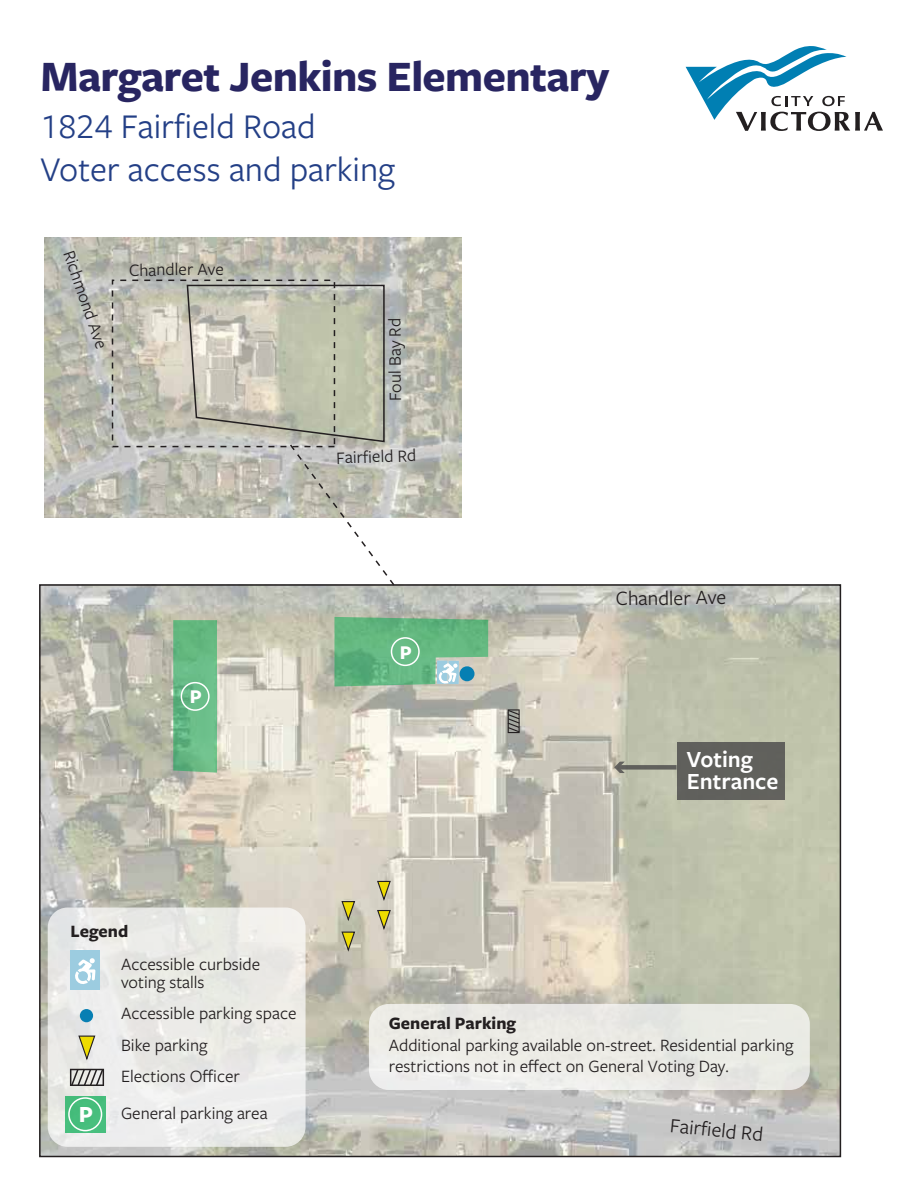
<style>
.page{position:relative;width:918px;height:1188px;background:#fff}
.page>*{position:absolute;margin:0;border:0;box-sizing:border-box;transform-origin:0 0}
.t1{font:700 45px "Freight Sans Pro";letter-spacing:-.015em;color:#282561}
.t2{font:36px/43.2px "Freight Sans Pro";color:#233f86}
.t3{font:600 24px/22.5px "Freight Sans Pro";color:#fff}
.t4{font:700 24px "Freight Sans Pro";color:#fff}
.t5{font:21px "Freight Sans Pro";color:#231f20}
.t6{font:700 20.25px "Freight Sans Pro";color:#fff}
.t7{font:18px/18px "Freight Sans Pro";color:#231f20}
.t8{font:700 18px "Freight Sans Pro";color:#231f20}
</style>
<div class="page">
<svg style="left:42px;top:587px;width:796px;height:567px;background:#c7c6b8"></svg>
<img style="left:45px;top:237px;width:417px;height:280px">
<svg style="left:686px;top:46px;width:197px;height:85px"></svg>
<div style="left:112px;top:280px;width:223px;height:167px;border:2px dashed #231f20"></div>
<svg style="left:186px;top:284px;width:210px;height:303px"></svg>
<svg style="left:334px;top:617px;width:154px;height:69px;background:#71b98c"></svg>
<svg style="left:173px;top:620px;width:44px;height:153px;background:#68ba86"></svg>
<div style="left:181px;top:682px;width:29px;height:29px;border:2px solid #fff;border-radius:50%"></div>
<div style="left:48px;top:908px;width:258px;height:239px;background:#ebebe7;border-radius:20px"></div>
<div style="left:80px;top:1009px;width:13px;height:13px;background:#077fb3;border-radius:50%"></div>
<svg style="left:65px;top:1096px;width:40px;height:37px"></svg>
<div style="left:68px;top:1097px;width:34px;height:34px;border:2px solid #fff;border-radius:50%"></div>
<div style="left:71px;top:950px;width:29px;height:39px;background:#9ccce0"></div>
<svg style="left:75px;top:958px;width:20px;height:26px"></svg>
<svg style="left:376px;top:880px;width:16px;height:23px"></svg>
<svg style="left:341px;top:900px;width:15px;height:23px"></svg>
<svg style="left:341px;top:931px;width:15px;height:22px"></svg>
<svg style="left:376px;top:909px;width:16px;height:23px"></svg>
<div style="left:618px;top:765px;width:59px;height:5px;background:#60605d"></div>
<svg style="left:614px;top:762px;width:11px;height:11px"></svg>
<div style="left:677px;top:742px;width:108px;height:58px;background:#60605c"></div>
<svg style="left:70px;top:1035px;width:35px;height:51px"></svg>
<svg style="left:506px;top:709px;width:15px;height:24px"></svg>
<div style="left:369px;top:1004px;width:441px;height:86px;background:#ebebe5;border-radius:20px"></div>
<h1 class="t1" style="left:40px;top:45px;width:570px">Margaret Jenkins Elementary</h1>
<h2 class="t2" style="left:40px;top:103px;width:356px">1824 Fairfield Road<br>Voter access and parking</h2>
<p class="t7" style="left:78px;top:248px;width:104px;rotate:71deg">Richmond Ave</p>
<p class="t7" style="left:129px;top:260px;width:96px;rotate:-1deg">Chandler Ave</p>
<p class="t6" style="left:190px;top:683px;width:14px">P</p>
<p class="t7" style="left:385px;top:401px;width:85px;rotate:-90deg">Foul Bay Rd</p>
<p class="t7" style="left:336px;top:448px;width:81px;rotate:-2deg">Fairfi eld Rd</p>
<p class="t6" style="left:400px;top:638px;width:14px">P</p>
<p class="t5" style="left:615px;top:585px;width:112px;rotate:-1deg">Chandler Ave</p>
<h3 class="t3" style="left:687px;top:747px;width:93px">Voting<br>Entrance</h3>
<p class="t8" style="left:71px;top:918px;width:59px">Legend</p>
<p class="t7" style="left:121px;top:954px;width:141px">Accessible curbside voting stalls</p>
<p class="t7" style="left:121px;top:997px;width:177px;line-height:31.3px">Accessible parking space<br>Bike parking</p>
<h3 class="t4" style="left:79px;top:1097px;width:16px">P</h3>
<p class="t7" style="left:121px;top:1067px;width:120px">Elections Officer</p>
<p class="t7" style="left:121px;top:1104px;width:148px">General parking area</p>
<p class="t8" style="left:389px;top:1011px;width:129px">General Parking</p>
<p class="t7" style="left:389px;top:1033px;width:406px;line-height:21.6px">Additional parking available on-street. Residential parking restrictions not in effect on General Voting Day.</p>
<p class="t5" style="left:672px;top:1111px;width:95px;rotate:6deg">Fairfi eld Rd</p>
</div>
